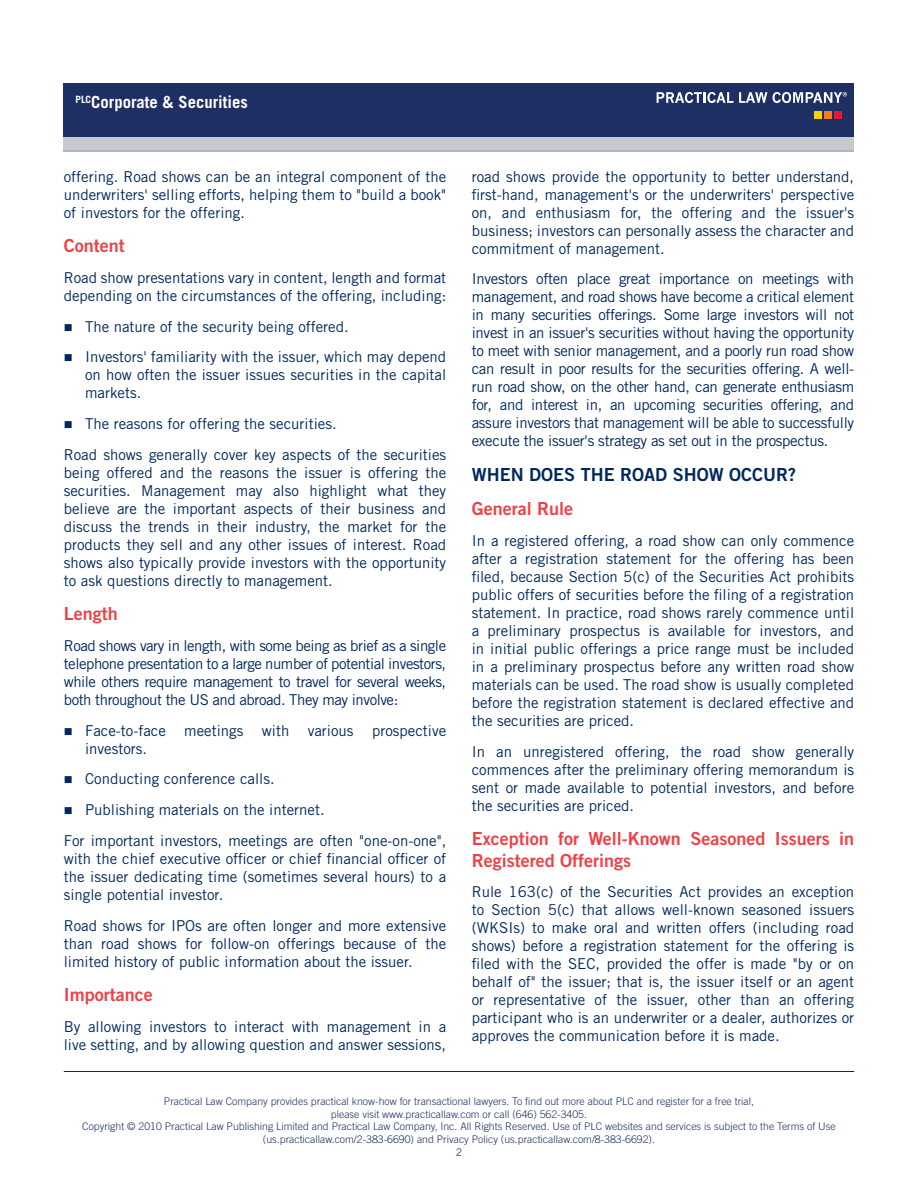
<style>
.page{position:relative;width:918px;height:1188px;background:#fff}
.page>*{position:absolute;margin:0;border:0;box-sizing:border-box;transform-origin:0 0}
.para{font:18px/21.6px "Trade Gothic Bold Two";color:#ee4146}
.bulleted1{font:18px "Trade Gothic Bold Two";color:#00295c}
.t1{font:700 16.65px "Trade Gothic";color:#fff}
.bulleted1-2{font:15px/18px "Trade Gothic";color:#00295c;text-align:justify}
.LH_Header_Left{font:300 10.5px "Trade Gothic";color:#1d2f63}
.LH_Header_Left-2{font:300 10.5px "Trade Gothic";color:#00295c}
</style>
<div class="page">
<hr style="left:64px;top:1071px;width:790px;height:1px;background:#00295c">
<div style="left:64px;top:83px;width:790px;height:54px;background:#1d2f63"></div>
<div style="left:64px;top:137px;width:790px;height:13px;background:#c6cacd"></div>
<hr style="left:64px;top:150px;width:790px;height:2px;background:#b0b4bb">
<svg style="left:657px;top:92px;width:76px;height:11px"></svg>
<div style="left:815px;top:111px;width:7px;height:8px;background:#fed105"></div>
<div style="left:825px;top:111px;width:7px;height:8px;background:#f47b21"></div>
<div style="left:835px;top:111px;width:7px;height:8px;background:#e51836"></div>
<svg style="left:739px;top:92px;width:108px;height:11px"></svg>
<p class="t1" style="left:76px;top:92px;width:174px"><sup>PLC</sup>Corporate &amp; Securities</p>
<p class="bulleted1-2" style="left:64px;top:167px;width:384px">offering. Road shows can be an integral component of the underwriters' selling efforts, helping them to "build a book" of investors for the offering.</p>
<p class="para" style="left:64px;top:235px;width:63px">Content</p>
<p class="bulleted1-2" style="left:64px;top:268px;width:384px">Road show presentations vary in content, length and format depending on the circumstances of the offering, including:</p>
<p class="bulleted1-2" style="left:85px;top:317px;width:265px">The nature of the security being offered.</p>
<p class="bulleted1-2" style="left:85px;top:348px;width:363px">Investors' familiarity with the issuer, which may depend on how often the issuer issues securities in the capital markets.</p>
<p class="bulleted1-2" style="left:85px;top:415px;width:253px">The reasons for offering the securities.</p>
<p class="bulleted1-2" style="left:64px;top:445px;width:384px">Road shows generally cover key aspects of the securities being offered and the reasons the issuer is offering the securities. Management may also highlight what they believe are the important aspects of their business and discuss the trends in their industry, the market for the products they sell and any other issues of interest. Road shows also typically provide investors with the opportunity to ask questions directly to management.</p>
<p class="para" style="left:64px;top:603px;width:56px">Length</p>
<p class="bulleted1-2" style="left:64px;top:636px;width:384px">Road shows vary in length, with some being as brief as a single telephone presentation to a large number of potential investors, while others require management to travel for several weeks, both throughout the US and abroad. They may involve:</p>
<p class="bulleted1-2" style="left:85px;top:721px;width:363px">Face-to-face meetings with various prospective investors.</p>
<p class="bulleted1-2" style="left:85px;top:770px;width:191px">Conducting conference calls.</p>
<p class="bulleted1-2" style="left:85px;top:801px;width:241px">Publishing materials on the internet.</p>
<p class="bulleted1-2" style="left:64px;top:831px;width:384px">For important investors, meetings are often "one-on-one", with the chief executive officer or chief financial officer of the issuer dedicating time (sometimes several hours) to a single potential investor.</p>
<p class="bulleted1-2" style="left:64px;top:916px;width:384px">Road shows for IPOs are often longer and more extensive than road shows for follow-on offerings because of the limited history of public information about the issuer.</p>
<p class="para" style="left:64px;top:984px;width:90px">Importance</p>
<p class="bulleted1-2" style="left:64px;top:1017px;width:384px">By allowing investors to interact with management in a live setting, and by allowing question and answer sessions,</p>
<p class="bulleted1-2" style="left:472px;top:167px;width:384px">road shows provide the opportunity to better understand, first-hand, management's or the underwriters' perspective on, and enthusiasm for, the offering and the issuer's business; investors can personally assess the character and commitment of management.</p>
<p class="bulleted1-2" style="left:472px;top:270px;width:384px">Investors often place great importance on meetings with management, and road shows have become a critical element in many securities offerings. Some large investors will not invest in an issuer's securities without having the opportunity to meet with senior management, and a poorly run road show can result in poor results for the securities offering. A well&shy;run road show, on the other hand, can generate enthusiasm for, and interest in, an upcoming securities offering, and assure investors that management will be able to successfully execute the issuer's strategy as set out in the prospectus.</p>
<p class="bulleted1" style="left:472px;top:463px;width:326px">WHEN DOES THE ROAD SHOW OCCUR?</p>
<p class="para" style="left:472px;top:498px;width:103px">General Rule</p>
<p class="bulleted1-2" style="left:472px;top:531px;width:384px">In a registered offering, a road show can only commence after a registration statement for the offering has been filed, because Section 5(c) of the Securities Act prohibits public offers of securities before the filing of a registration statement. In practice, road shows rarely commence until a preliminary prospectus is available for investors, and in initial public offerings a price range must be included in a preliminary prospectus before any written road show materials can be used. The road show is usually completed before the registration statement is declared effective and the securities are priced.</p>
<p class="bulleted1-2" style="left:472px;top:742px;width:384px">In an unregistered offering, the road show generally commences after the preliminary offering memorandum is sent or made available to potential investors, and before the securities are priced.</p>
<p class="para" style="left:472px;top:828px;width:384px">Exception for Well-Known Seasoned Issuers in<br>Registered Offerings</p>
<p class="bulleted1-2" style="left:472px;top:883px;width:384px">Rule 163(c) of the Securities Act provides an exception to Section 5(c) that allows well-known seasoned issuers (WKSIs) to make oral and written offers (including road shows) before a registration statement for the offering is filed with the SEC, provided the offer is made "by or on behalf of" the issuer; that is, the issuer itself or an agent or representative of the issuer, other than an offering participant who is an underwriter or a dealer, authorizes or approves the communication before it is made.</p>
<p class="LH_Header_Left" style="left:164px;top:1095px;width:592px">Practical Law Company provides practical know-how for transactional lawyers. To find out more about PLC and register for a free trial,</p>
<p class="LH_Header_Left" style="left:331px;top:1108px;width:258px">please visit www.practicallaw.com or call (646) 562-3405.</p>
<p class="LH_Header_Left" style="left:82px;top:1121px;width:755px">Copyright © 2010 Practical Law Publishing Limited and Practical Law Company, Inc. All Rights Reserved. Use of PLC websites and services is subject to the Terms of Use</p>
<p class="LH_Header_Left" style="left:263px;top:1133px;width:394px">(us.practicallaw.com/2-383-6690) and Privacy Policy (us.practicallaw.com/8-383-6692).</p>
<p class="LH_Header_Left-2" style="left:456px;top:1146px;width:7px">2</p>
</div>
